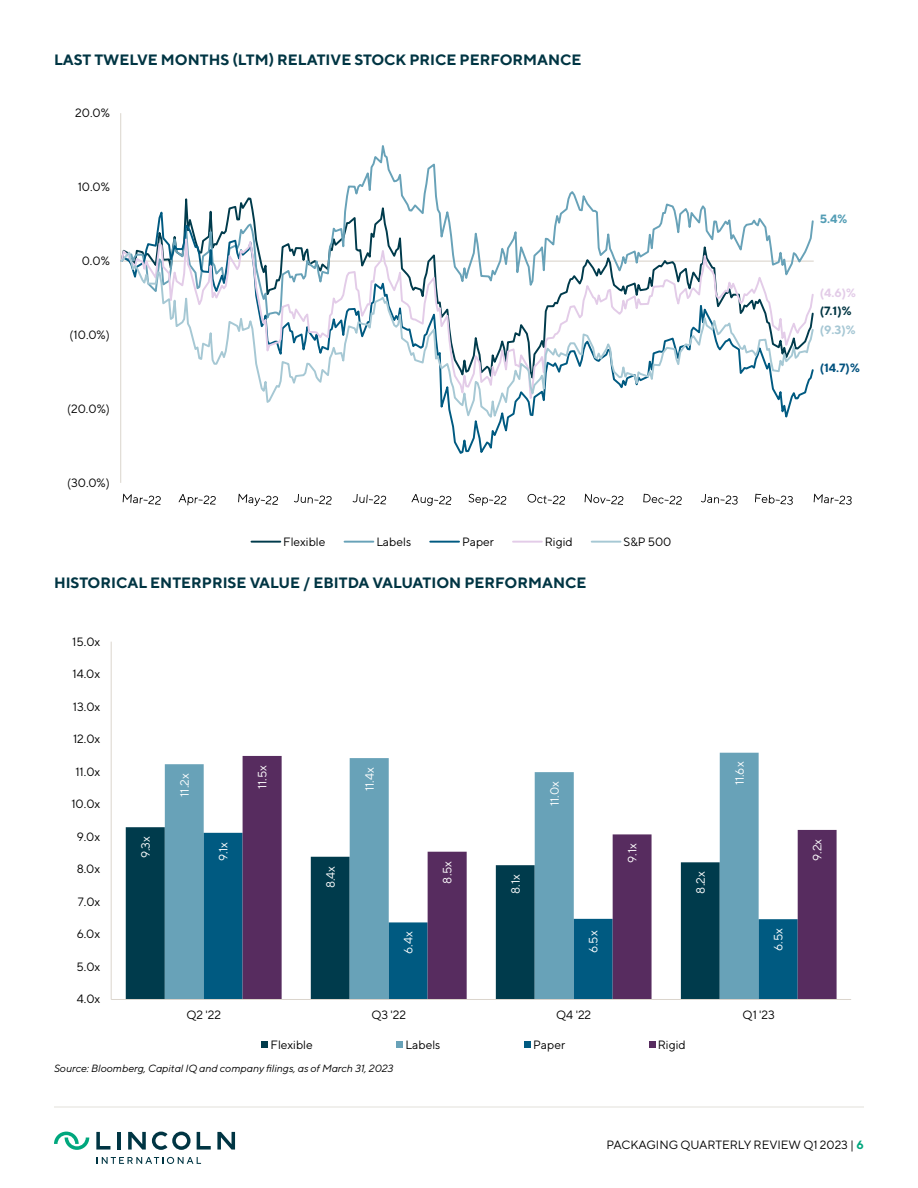
<style>
.page{position:relative;width:918px;height:1188px;background:#fff}
.page>*{position:absolute;margin:0;border:0;box-sizing:border-box;transform-origin:0 0}
.Title_Chart{font:700 15px "TT Norms";color:#003543}
.t1{font:12px "TT Norms";letter-spacing:-.005em;color:#000}
.t2{font:12px "TT Norms";letter-spacing:-.005em;color:#fff}
.Body_8pt_Left_Align{font:700 12px "TT Norms";color:#00517e}
.Body_8pt_Left_Align-2{font:700 12px "TT Norms";color:#e3cce8}
.Body_8pt_Left_Align-3{font:700 12px "TT Norms";color:#003543}
.Body_8pt_Left_Align-4{font:700 12px "TT Norms";color:#a6c7d4}
.Body_8pt_Left_Align-5{font:700 12px "TT Norms";color:#539db5}
.Footnote{font:italic 10.5px "TT Norms";color:#000}
.s1{font-weight:700;color:#00a77d}
</style>
<div class="page">
<hr style="left:118px;top:1132px;width:3px;height:18px;background:#003543">
<svg style="left:128px;top:1132px;width:18px;height:18px"></svg>
<svg style="left:96px;top:1132px;width:14px;height:18px"></svg>
<svg style="left:217px;top:1132px;width:18px;height:18px"></svg>
<svg style="left:197px;top:1132px;width:14px;height:18px"></svg>
<svg style="left:152px;top:1132px;width:39px;height:18px"></svg>
<svg style="left:54px;top:1132px;width:35px;height:18px"></svg>
<svg style="left:97px;top:1157px;width:104px;height:7px"></svg>
<hr style="left:54px;top:1106px;width:810px;height:2px;background:#e6e4df">
<hr style="left:120px;top:113px;width:1px;height:370px;background:#dbd5cd">
<svg style="left:121px;top:133px;width:547px;height:71px"></svg>
<svg style="left:121px;top:204px;width:585px;height:254px"></svg>
<svg style="left:121px;top:210px;width:693px;height:39px"></svg>
<svg style="left:121px;top:249px;width:693px;height:175px"></svg>
<svg style="left:123px;top:494px;width:38px;height:11px"></svg>
<svg style="left:178px;top:494px;width:38px;height:11px"></svg>
<svg style="left:238px;top:494px;width:40px;height:12px"></svg>
<svg style="left:294px;top:494px;width:38px;height:11px"></svg>
<svg style="left:353px;top:494px;width:33px;height:10px"></svg>
<svg style="left:411px;top:494px;width:40px;height:12px"></svg>
<svg style="left:468px;top:494px;width:38px;height:12px"></svg>
<svg style="left:528px;top:494px;width:37px;height:11px"></svg>
<svg style="left:585px;top:494px;width:38px;height:11px"></svg>
<svg style="left:643px;top:494px;width:39px;height:11px"></svg>
<svg style="left:701px;top:494px;width:37px;height:11px"></svg>
<svg style="left:755px;top:494px;width:38px;height:11px"></svg>
<svg style="left:814px;top:494px;width:38px;height:11px"></svg>
<hr style="left:251px;top:541px;width:29px;height:2px;background:#003b4c">
<hr style="left:345px;top:541px;width:28px;height:2px;background:#68a2b8">
<hr style="left:430px;top:541px;width:29px;height:2px;background:#005a81">
<hr style="left:513px;top:541px;width:29px;height:2px;background:#e3cce8">
<hr style="left:592px;top:541px;width:28px;height:2px;background:#a6c8d4">
<div style="left:126px;top:827px;width:39px;height:172px;background:#003b4c"></div>
<svg style="left:165px;top:753px;width:594px;height:246px;fill:#68a2b8"></svg>
<div style="left:204px;top:833px;width:39px;height:166px;background:#005a81"></div>
<svg style="left:243px;top:756px;width:594px;height:243px"></svg>
<hr style="left:111px;top:642px;width:1px;height:357px;background:#dbd5cd">
<hr style="left:111px;top:999px;width:740px;height:1px;background:#dbd5cd">
<svg style="left:262px;top:1042px;width:6px;height:6px"></svg>
<div style="left:396px;top:1042px;width:7px;height:6px;background:#68a2b8"></div>
<div style="left:524px;top:1042px;width:7px;height:6px;background:#005a81"></div>
<svg style="left:649px;top:1042px;width:6px;height:6px"></svg>
<p class="Title_Chart" style="left:54px;top:50px;width:529px">LAST TWELVE MONTHS (LTM) RELATIVE STOCK PRICE PERFORMANCE</p>
<p class="t1" style="left:75px;top:105px;width:36px">20.0%</p>
<p class="t1" style="left:78px;top:179px;width:34px">10.0%</p>
<p class="t1" style="left:82px;top:253px;width:30px">0.0%</p>
<p class="t1" style="left:70px;top:327px;width:42px">(10.0%)</p>
<p class="t1" style="left:67px;top:401px;width:44px">(20.0%)</p>
<p class="t1" style="left:67px;top:475px;width:44px">(30.0%)</p>
<p class="t1" style="left:283px;top:534px;width:44px">Flexible</p>
<p class="t1" style="left:376px;top:534px;width:36px">Labels</p>
<p class="t1" style="left:462px;top:534px;width:34px">Paper</p>
<p class="t1" style="left:545px;top:534px;width:29px">Rigid</p>
<p class="t1" style="left:624px;top:534px;width:49px">S&amp;P 500</p>
<p class="Title_Chart" style="left:54px;top:573px;width:534px">HISTORICAL ENTERPRISE VALUE / EBITDA VALUATION PERFORMANCE</p>
<p class="t1" style="left:72px;top:634px;width:29px">15.0x</p>
<p class="t1" style="left:73px;top:667px;width:29px">14.0x</p>
<p class="t1" style="left:73px;top:699px;width:29px">13.0x</p>
<p class="t1" style="left:73px;top:732px;width:29px">12.0x</p>
<p class="t1" style="left:75px;top:764px;width:26px">11.0x</p>
<p class="t1" style="left:71px;top:797px;width:30px">10.0x</p>
<p class="t2" style="left:255px;top:789px;width:25px;rotate:-90deg">11.5x</p>
<p class="t2" style="left:177px;top:797px;width:25px;rotate:-90deg">11.2x</p>
<p class="t2" style="left:362px;top:791px;width:25px;rotate:-90deg">11.4x</p>
<p class="t2" style="left:547px;top:806px;width:26px;rotate:-90deg">11.0x</p>
<p class="t2" style="left:732px;top:785px;width:25px;rotate:-90deg">11.6x</p>
<p class="Body_8pt_Left_Align-5" style="left:820px;top:211px;width:29px">5.4%</p>
<p class="Body_8pt_Left_Align-2" style="left:820px;top:285px;width:38px">(4.6)%</p>
<p class="Body_8pt_Left_Align-3" style="left:820px;top:303px;width:33px">(7.1)%</p>
<p class="Body_8pt_Left_Align-4" style="left:820px;top:323px;width:37px">(9.3)%</p>
<p class="Body_8pt_Left_Align" style="left:820px;top:360px;width:42px">(14.7)%</p>
<p class="t1" style="left:77px;top:829px;width:25px">9.0x</p>
<p class="t1" style="left:77px;top:862px;width:25px">8.0x</p>
<p class="t1" style="left:78px;top:894px;width:24px">7.0x</p>
<p class="t1" style="left:77px;top:927px;width:25px">6.0x</p>
<p class="t1" style="left:77px;top:959px;width:25px">5.0x</p>
<p class="t1" style="left:77px;top:992px;width:25px">4.0x</p>
<p class="t2" style="left:138px;top:858px;width:24px;rotate:-90deg">9.3x</p>
<p class="t2" style="left:216px;top:861px;width:21px;rotate:-90deg">9.1x</p>
<p class="t2" style="left:625px;top:863px;width:21px;rotate:-90deg">9.1x</p>
<p class="t2" style="left:810px;top:861px;width:24px;rotate:-90deg">9.2x</p>
<p class="t2" style="left:440px;top:884px;width:24px;rotate:-90deg">8.5x</p>
<p class="t2" style="left:323px;top:888px;width:24px;rotate:-90deg">8.4x</p>
<p class="t2" style="left:508px;top:894px;width:21px;rotate:-90deg">8.1x</p>
<p class="t2" style="left:693px;top:894px;width:24px;rotate:-90deg">8.2x</p>
<p class="t2" style="left:401px;top:954px;width:24px;rotate:-90deg">6.4x</p>
<p class="t2" style="left:586px;top:953px;width:24px;rotate:-90deg">6.5x</p>
<p class="t2" style="left:771px;top:951px;width:24px;rotate:-90deg">6.5x</p>
<p class="t1" style="left:186px;top:1007px;width:36px">Q2 '22</p>
<p class="t1" style="left:371px;top:1007px;width:36px">Q3 '22</p>
<p class="t1" style="left:556px;top:1007px;width:36px">Q4 '22</p>
<p class="t1" style="left:743px;top:1007px;width:34px">Q1 '23</p>
<p class="t1" style="left:271px;top:1037px;width:44px">Flexible</p>
<p class="t1" style="left:406px;top:1037px;width:36px">Labels</p>
<p class="t1" style="left:533px;top:1037px;width:34px">Paper</p>
<p class="t1" style="left:658px;top:1037px;width:29px">Rigid</p>
<p class="Footnote" style="left:54px;top:1062px;width:341px">Source: Bloomberg, Capital IQ and company filings, as of March 31, 2023</p>
<p class="t1" style="left:606px;top:1137px;width:259px">PACKAGING QUARTERLY REVIEW Q1 2023 | <span class="s1">6</span></p>
</div>
